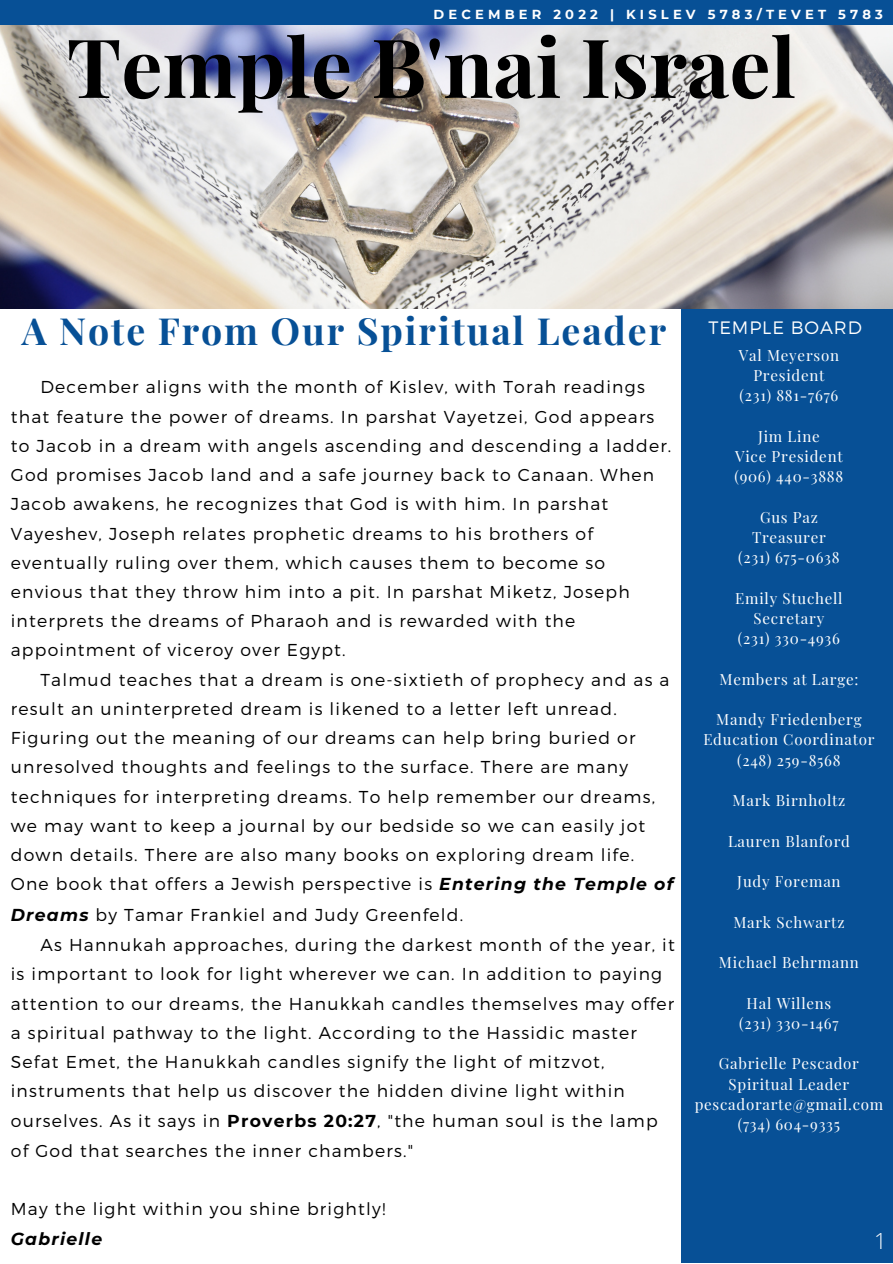
<style>
.page{position:relative;width:893px;height:1264px;background:#fff}
.page>*{position:absolute;margin:0;border:0;box-sizing:border-box;transform-origin:0 0}
.t1{font:700 81.6px "Playfair Display";color:#000}
.t2{font:700 37.5px "Playfair Display";letter-spacing:.05em;color:#075096}
.t3{font:300 22.2px "Open Sans";color:#fff}
.t4{font:300 18px "Montserrat";letter-spacing:.05em;color:#fff}
.t5{font:300 17.25px/29.4px "Montserrat";letter-spacing:.07em;color:#000}
.t6{font:italic 700 17.25px "Montserrat";letter-spacing:.07em;color:#000}
.t7{font:15.15px/20.2px "Playfair Display";letter-spacing:.05em;color:#fff;text-align:center}
.t8{font:700 13.05px "Montserrat";letter-spacing:.32em;color:#fff}
.s1{font-weight:700;font-style:italic}
.s2{font-weight:700}
</style>
<div class="page">
<div style="left:681px;top:278px;width:211px;height:984px;background:#075096"></div>
<img style="left:0;top:24px;width:892px;height:284px">
<div style="left:0;top:0;width:892px;height:24px;background:#075096"></div>
<p class="t8" style="left:433px;top:7px;width:451px">DECEMBER 2022 | KISLEV 5783/TEVET 5783</p>
<h1 class="t1" style="left:67px;top:10px;width:730px">Temple B'nai Israel</h1>
<h2 class="t2" style="left:22px;top:304px;width:645px">A Note From Our Spiritual Leader</h2>
<p class="t5" style="left:11px;top:371px;width:662px;text-indent:30px">December aligns with the month of Kislev, with Torah readings that feature the power of dreams. In parshat Vayetzei, God appears to Jacob in a dream with angels ascending and descending a ladder.<br>God promises Jacob land and a safe journey back to Canaan. When Jacob awakens, he recognizes that God is with him. In parshat Vayeshev, Joseph relates prophetic dreams to his brothers of eventually ruling over them, which causes them to become so envious that they throw him into a pit. In parshat Miketz, Joseph interprets the dreams of Pharaoh and is rewarded with the appointment of viceroy over Egypt.</p>
<p class="t5" style="left:11px;top:664px;width:664px;text-indent:30px">Talmud teaches that a dream is one-sixtieth of prophecy and as a result an uninterpreted dream is likened to a letter left unread.<br>Figuring out the meaning of our dreams can help bring buried or unresolved thoughts and feelings to the surface. There are many techniques for interpreting dreams. To help remember our dreams, we may want to keep a journal by our bedside so we can easily jot down details. There are also many books on exploring dream life.<br>One book that offers a Jewish perspective is <span class="s1">Entering the Temple of Dreams</span> by Tamar Frankiel and Judy Greenfeld.</p>
<p class="t5" style="left:11px;top:929px;width:665px;text-indent:30px">As Hannukah approaches, during the darkest month of the year, it is important to look for light wherever we can. In addition to paying attention to our dreams, the Hanukkah candles themselves may offer a spiritual pathway to the light. According to the Hassidic master Sefat Emet, the Hanukkah candles signify the light of mitzvot, instruments that help us discover the hidden divine light within ourselves. As it says in <span class="s2">Proverbs 20:27</span>, "the human soul is the lamp of God that searches the inner chambers."</p>
<p class="t4" style="left:708px;top:316px;width:155px">TEMPLE BOARD</p>
<p class="t7" style="left:738px;top:344px;width:102px">Val Meyerson<br>President (231) 881-7676</p>
<p class="t7" style="left:734px;top:425px;width:110px">Jim Line<br>Vice President (906) 440-3888</p>
<p class="t7" style="left:738px;top:506px;width:103px">Gus Paz<br>Treasurer (231) 675-0638</p>
<p class="t7" style="left:735px;top:587px;width:109px">Emily Stuchell<br>Secretary<br>(231) 330-4936</p>
<p class="t7" style="left:719px;top:668px;width:140px">Members at Large:</p>
<p class="t7" style="left:703px;top:708px;width:173px">Mandy Friedenberg<br>Education Coordinator (248) 259-8568</p>
<p class="t7" style="left:732px;top:789px;width:114px">Mark Birnholtz</p>
<p class="t7" style="left:728px;top:830px;width:123px">Lauren Blanford</p>
<p class="t7" style="left:737px;top:870px;width:105px">Judy Foreman</p>
<p class="t7" style="left:733px;top:911px;width:113px">Mark Schwartz</p>
<p class="t7" style="left:719px;top:951px;width:141px">Michael Behrmann</p>
<p class="t7" style="left:739px;top:992px;width:101px">Hal Willens (231) 330-1467</p>
<p class="t7" style="left:694px;top:1052px;width:190px">Gabrielle Pescador<br>Spiritual Leader pescadorarte@gmail.com (734) 604-9335</p>
<p class="t5" style="left:11px;top:1193px;width:376px">May the light within you shine brightly!</p>
<p class="t6" style="left:11px;top:1227px;width:93px">Gabrielle</p>
<p class="t3" style="left:874px;top:1225px;width:14px">1</p>
</div>
